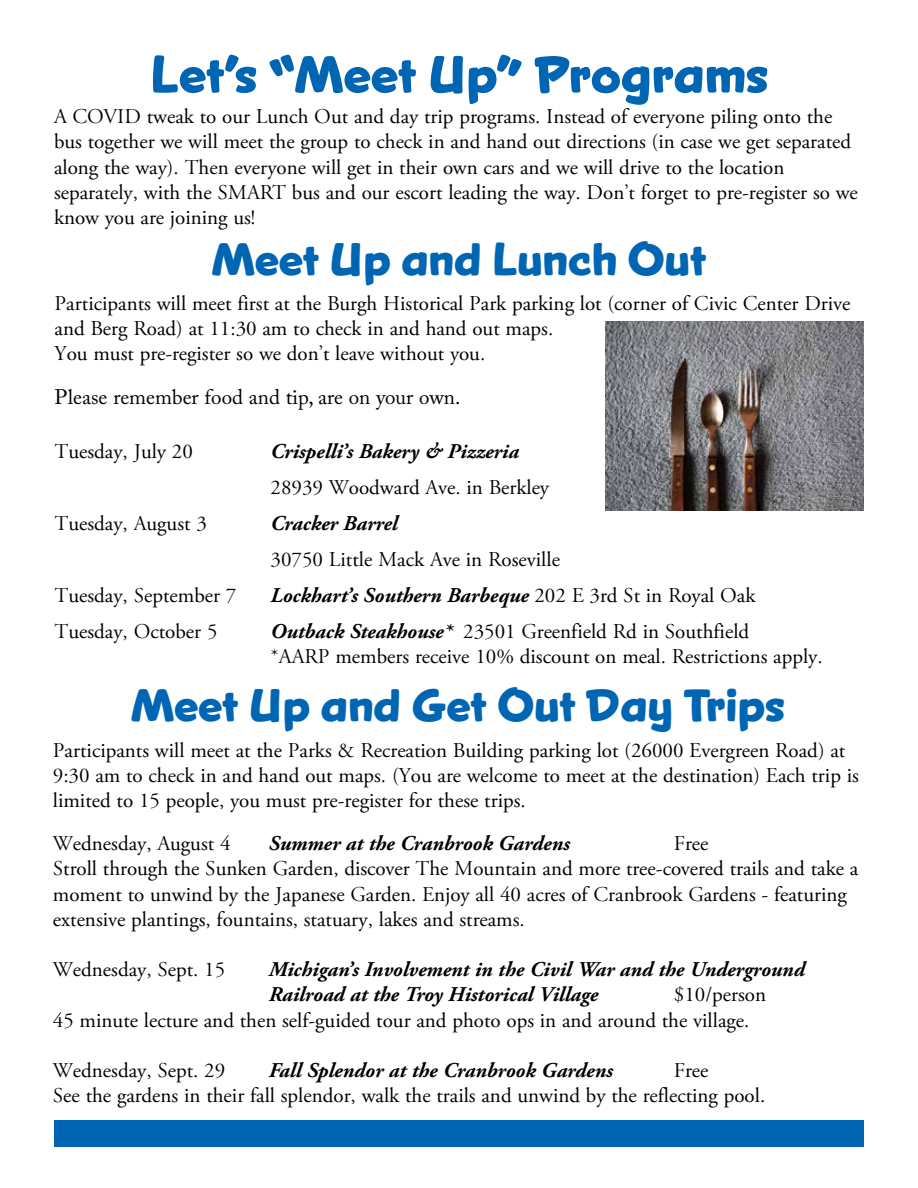
<style>
.page{position:relative;width:918px;height:1188px;background:#fff}
.page>*{position:absolute;margin:0;border:0;box-sizing:border-box;transform-origin:0 0}
.t1{font:700 51px "Snicker";color:#0066b3}
.t2{font:700 45px "Snicker";color:#0066b3}
.t3{font:21px/25.2px "Adobe Garamond Pro";color:#000}
.t4{font:italic 700 21px/25.2px "Adobe Garamond Pro";color:#000}
.t5{font:21px "Adobe Caslon Pro";color:#000}
.s1{font-weight:400;font-style:normal}
.s2{font-weight:700;font-style:italic}
</style>
<div class="page">
<div style="left:54px;top:1120px;width:810px;height:27px;background:#0066b3"></div>
<img style="left:606px;top:322px;width:258px;height:188px">
<h1 class="t1" style="left:150px;top:41px;width:619px">Let’s “Meet Up” Programs</h1>
<p class="t3" style="left:54px;top:105px;width:805px">A COVID tweak to our Lunch Out and day trip programs. Instead of everyone piling onto the bus together we will meet the group to check in and hand out directions (in case we get separated along the way). Then everyone will get in their own cars and we will drive to the location separately, with the SMART bus and our escort leading the way. Don’t forget to pre-register so we know you are joining us!</p>
<h2 class="t2" style="left:212px;top:230px;width:496px">Meet Up and Lunch Out</h2>
<p class="t3" style="left:55px;top:292px;width:797px">Participants will meet first at the Burgh Historical Park parking lot (corner of Civic Center Drive and Berg Road) at 11:30 am to check in and hand out maps.<br>You must pre-register so we don’t leave without you.</p>
<p class="t5" style="left:55px;top:384px;width:407px">Please remember food and tip, are on your own.</p>
<p class="t3" style="left:55px;top:439px;width:140px">Tuesday, July 20</p>
<p class="t4" style="left:271px;top:439px;width:250px">Crispelli’s Bakery &amp; Pizzeria</p>
<p class="t3" style="left:271px;top:475px;width:280px">28939 Woodward Ave. in Berkley</p>
<p class="t3" style="left:55px;top:511px;width:154px">Tuesday, August 3</p>
<p class="t4" style="left:271px;top:511px;width:128px">Cracker Barrel</p>
<p class="t3" style="left:271px;top:547px;width:291px">30750 Little Mack Ave in Roseville</p>
<p class="t3" style="left:55px;top:583px;width:183px">Tuesday, September 7</p>
<p class="t4" style="left:271px;top:583px;width:486px">Lockhart’s Southern Barbeque <span class="s1">202 E 3rd St in Royal Oak</span></p>
<p class="t3" style="left:55px;top:619px;width:164px">Tuesday, October 5</p>
<p class="t3" style="left:271px;top:619px;width:554px"><span class="s2">Outback Steakhouse*</span> 23501 Greenfield Rd in Southfield<br>*AARP members receive 10% discount on meal. Restrictions apply.</p>
<h2 class="t2" style="left:131px;top:676px;width:655px">Meet Up and Get Out Day Trips</h2>
<p class="t3" style="left:53px;top:738px;width:808px">Participants will meet at the Parks &amp; Recreation Building parking lot (26000 Evergreen Road) at<br>9:30 am to check in and hand out maps. (You are welcome to meet at the destination) Each trip is limited to 15 people, you must pre-register for these trips.</p>
<p class="t3" style="left:53px;top:832px;width:179px">Wednesday, August 4</p>
<p class="t4" style="left:269px;top:831px;width:303px">Summer at the Cranbrook Gardens</p>
<p class="t3" style="left:53px;top:832px;width:807px;text-indent:621px">Free<br>Stroll through the Sunken Garden, discover The Mountain and more tree-covered trails and take a moment to unwind by the Japanese Garden. Enjoy all 40 acres of Cranbrook Gardens - featuring extensive plantings, fountains, statuary, lakes and streams.</p>
<p class="t3" style="left:53px;top:958px;width:174px">Wednesday, Sept. 15</p>
<p class="t4" style="left:269px;top:957px;width:537px">Michigan’s Involvement in the Civil War and the Underground<br>Railroad at the Troy Historical Village</p>
<p class="t3" style="left:53px;top:983px;width:715px;text-indent:621px">$10/person<br>45 minute lecture and then self-guided tour and photo ops in and around the village.</p>
<p class="t3" style="left:53px;top:1059px;width:174px">Wednesday, Sept. 29</p>
<p class="t4" style="left:269px;top:1058px;width:346px">Fall Splendor at the Cranbrook Gardens</p>
<p class="t3" style="left:53px;top:1059px;width:714px;text-indent:621px">Free<br>See the gardens in their fall splendor, walk the trails and unwind by the reflecting pool.</p>
</div>
